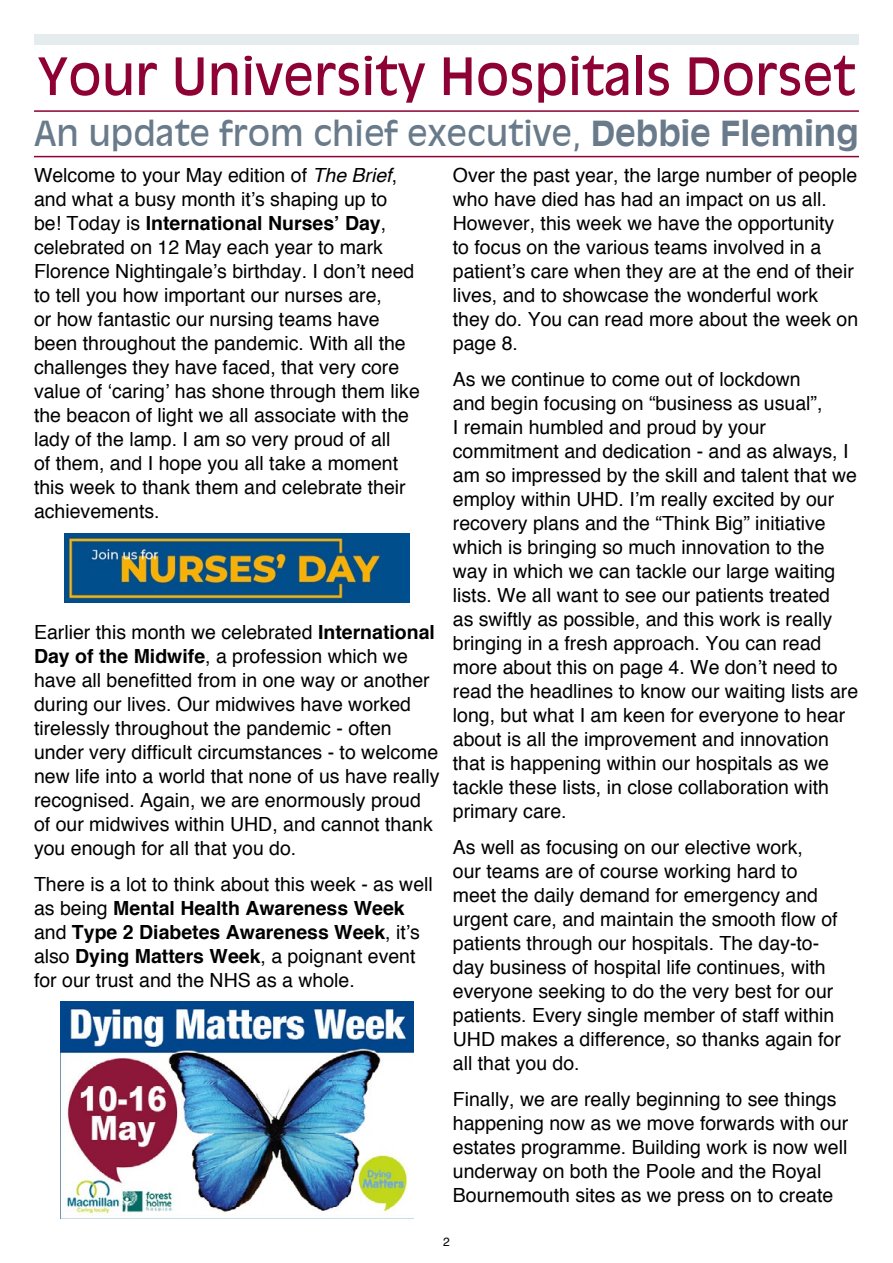
<style>
.page{position:relative;width:893px;height:1263px;background:#fff}
.page>*{position:absolute;margin:0;border:0;box-sizing:border-box;transform-origin:0 0}
.t1{font:50.25px "Decade S Si";color:#8d0134}
.t2{font:33.75px "Decade S Si";color:#697b8b}
.t3{font:19.5px/24px "Helvetica";color:#000}
.t4{font:12px "Helvetica";color:#000}
.s1{font-weight:700}
.s2{font-style:italic}
</style>
<div class="page">
<div style="left:34px;top:34px;width:825px;height:11px;background:#e4eced"></div>
<img style="left:64px;top:534px;width:346px;height:69px">
<hr style="left:34px;top:110px;width:825px;height:2px;background:#8d0134">
<hr style="left:34px;top:156px;width:825px;height:1px;background:#8d0134">
<img style="left:60px;top:1001px;width:354px;height:218px">
<h1 class="t1" style="left:38px;top:46px;width:819px">Your University Hospitals Dorset</h1>
<h2 class="t2" style="left:34px;top:113px;width:826px">An update from chief executive, <span class="s1">Debbie Fleming</span></h2>
<p class="t3" style="left:453px;top:162px;width:407px">Over the past year, the large number of people who have died has had an impact on us all.<br>However, this week we have the opportunity<br>to focus on the various teams involved in a patient’s care when they are at the end of their lives, and to showcase the wonderful work they do. You can read more about the week on page 8.</p>
<p class="t3" style="left:453px;top:366px;width:407px">As we continue to come out of lockdown<br>and begin focusing on “business as usual”,<br>I remain humbled and proud by your commitment and dedication - and as always, I am so impressed by the skill and talent that we employ within UHD. I’m really excited by our recovery plans and the “Think Big” initiative which is bringing so much innovation to the way in which we can tackle our large waiting lists. We all want to see our patients treated<br>as swiftly as possible, and this work is really bringing in a fresh approach. You can read more about this on page 4. We don’t need to read the headlines to know our waiting lists are long, but what I am keen for everyone to hear about is all the improvement and innovation that is happening within our hospitals as we tackle these lists, in close collaboration with primary care.</p>
<p class="t3" style="left:453px;top:835px;width:389px">As well as focusing on our elective work,<br>our teams are of course working hard to meet the daily demand for emergency and urgent care, and maintain the smooth flow of patients through our hospitals. The day-to&shy;day business of hospital life continues, with everyone seeking to do the very best for our patients. Every single member of staff within UHD makes a difference, so thanks again for all that you do.</p>
<p class="t3" style="left:453px;top:1087px;width:397px">Finally, we are really beginning to see things happening now as we move forwards with our estates programme. Building work is now well underway on both the Poole and the Royal Bournemouth sites as we press on to create</p>
<p class="t3" style="left:34px;top:162px;width:387px">Welcome to your May edition of <span class="s2">The Brief</span>, and what a busy month it’s shaping up to<br>be! Today is <span class="s1">International Nurses’ Day</span>, celebrated on 12 May each year to mark Florence Nightingale’s birthday. I don’t need to tell you how important our nurses are,<br>or how fantastic our nursing teams have been throughout the pandemic. With all the challenges they have faced, that very core value of ‘caring’ has shone through them like the beacon of light we all associate with the lady of the lamp. I am so very proud of all<br>of them, and I hope you all take a moment this week to thank them and celebrate their achievements.</p>
<p class="t3" style="left:34px;top:619px;width:407px">Earlier this month we celebrated <span class="s1">International Day of the Midwife</span>, a profession which we have all benefitted from in one way or another during our lives. Our midwives have worked tirelessly throughout the pandemic - often under very difficult circumstances - to welcome new life into a world that none of us have really recognised. Again, we are enormously proud of our midwives within UHD, and cannot thank you enough for all that you do.</p>
<p class="t3" style="left:34px;top:871px;width:400px">There is a lot to think about this week - as well as being <span class="s1">Mental Health Awareness Week </span>and <span class="s1">Type 2 Diabetes Awareness Week</span>, it’s also <span class="s1">Dying Matters Week</span>, a poignant event for our trust and the NHS as a whole.</p>
<p class="t4" style="left:443px;top:1235px;width:8px">2</p>
</div>
